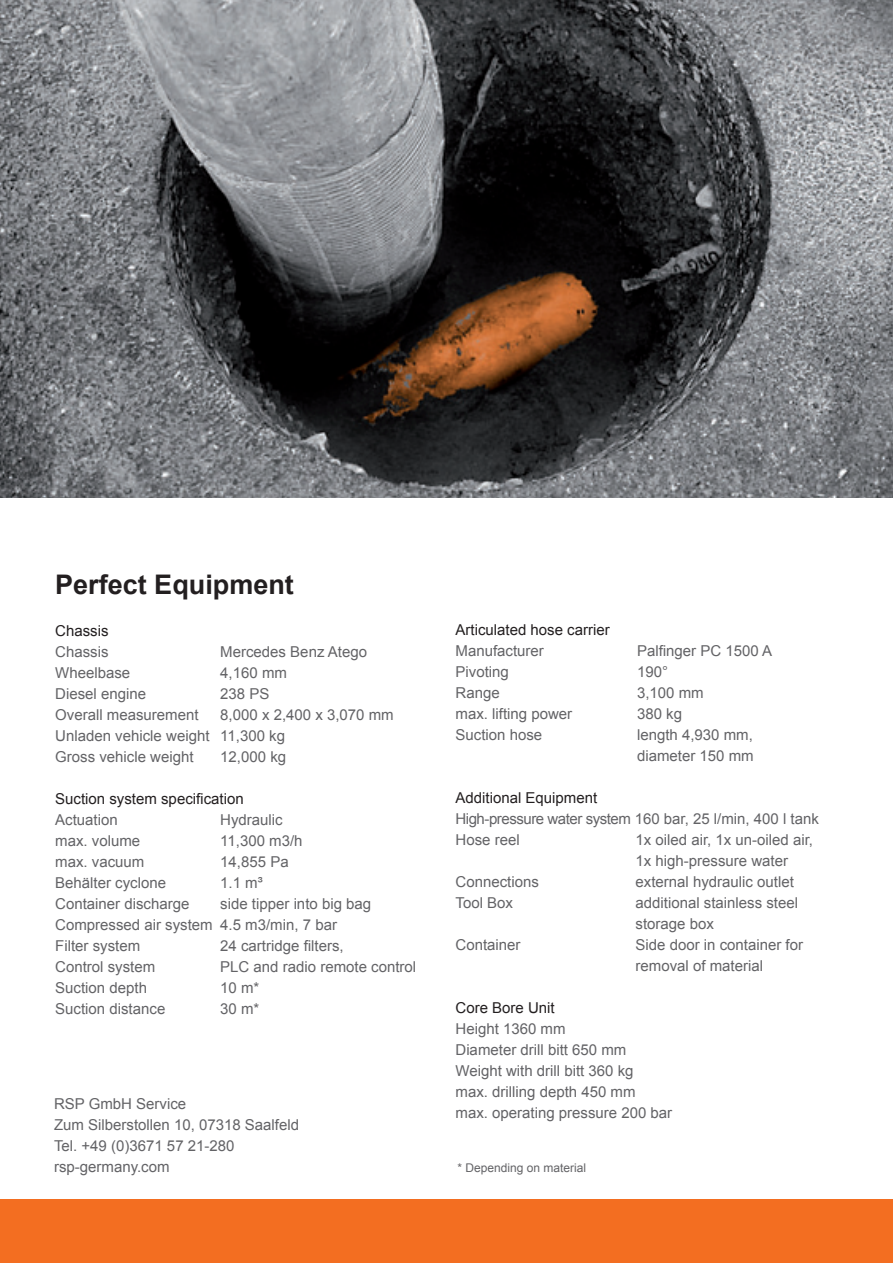
<style>
.page{position:relative;width:893px;height:1263px;background:#fff}
.page>*{position:absolute;margin:0;border:0;box-sizing:border-box;transform-origin:0 0}
.t1{font:700 27px "Arial";color:#231f20}
.t2{font:15px/21px "Arial";color:#636366}
.t3{font:15px "Arial";color:#231f20}
.t4{font:15px/21px "Arial";letter-spacing:-.03em;color:#636366}
.t5{font:12px "Arial";color:#636366}
</style>
<div class="page">
<div style="left:0;top:1199px;width:893px;height:64px;background:#f36e21"></div>
<img style="left:0;top:0;width:893px;height:497px">
<h1 class="t1" style="left:55px;top:566px;width:240px">Perfect Equipment</h1>
<p class="t3" style="left:55px;top:621px;width:55px">Chassis</p>
<p class="t2" style="left:55px;top:641px;width:55px">Chassis</p>
<p class="t2" style="left:220px;top:641px;width:148px">Mercedes Benz Atego</p>
<p class="t2" style="left:55px;top:662px;width:77px">Wheelbase</p>
<p class="t2" style="left:220px;top:662px;width:68px">4,160 mm</p>
<p class="t2" style="left:55px;top:683px;width:92px">Diesel engine</p>
<p class="t2" style="left:220px;top:683px;width:51px">238 PS</p>
<p class="t2" style="left:55px;top:704px;width:145px">Overall measurement</p>
<p class="t2" style="left:55px;top:704px;width:340px;text-indent:165px">8,000 x 2,400 x 3,070 mm<br>Unladen vehicle weight 11,300 kg<br>Gross vehicle weight</p>
<p class="t2" style="left:220px;top:746px;width:67px">12,000 kg</p>
<p class="t3" style="left:55px;top:789px;width:190px">Suction system specification</p>
<p class="t2" style="left:55px;top:809px;width:64px">Actuation</p>
<p class="t2" style="left:220px;top:809px;width:64px">Hydraulic</p>
<p class="t2" style="left:55px;top:830px;width:87px">max. volume</p>
<p class="t2" style="left:220px;top:830px;width:84px">11,300 m3/h</p>
<p class="t2" style="left:55px;top:851px;width:91px">max. vacuum</p>
<p class="t2" style="left:220px;top:851px;width:70px">14,855 Pa</p>
<p class="t2" style="left:55px;top:872px;width:112px">Behälter cyclone</p>
<p class="t2" style="left:220px;top:872px;width:44px">1.1 m³</p>
<p class="t2" style="left:55px;top:893px;width:136px">Container discharge</p>
<p class="t2" style="left:55px;top:893px;width:317px;text-indent:165px">side tipper into big bag<br>Compressed air system 4.5 m3/min, 7 bar<br>Filter system</p>
<p class="t2" style="left:220px;top:935px;width:125px">24 cartridge filters,</p>
<p class="t2" style="left:55px;top:956px;width:102px">Control system</p>
<p class="t2" style="left:220px;top:956px;width:197px">PLC and radio remote control</p>
<p class="t2" style="left:55px;top:977px;width:93px">Suction depth</p>
<p class="t2" style="left:220px;top:977px;width:41px">10 m*</p>
<p class="t2" style="left:55px;top:998px;width:112px">Suction distance</p>
<p class="t2" style="left:220px;top:998px;width:41px">30 m*</p>
<p class="t2" style="left:54px;top:1093px;width:247px">RSP GmbH Service<br>Zum Silberstollen 10, 07318 Saalfeld<br>Tel. +49 (0)3671 57 21-280 rsp-germany.com</p>
<p class="t3" style="left:455px;top:620px;width:156px">Articulated hose carrier</p>
<p class="t2" style="left:455px;top:640px;width:90px">Manufacturer</p>
<p class="t2" style="left:637px;top:640px;width:137px">Palfinger PC 1500 A</p>
<p class="t2" style="left:455px;top:661px;width:55px">Pivoting</p>
<p class="t2" style="left:637px;top:661px;width:33px">190°</p>
<p class="t2" style="left:455px;top:682px;width:46px">Range</p>
<p class="t2" style="left:637px;top:682px;width:68px">3,100 mm</p>
<p class="t2" style="left:455px;top:703px;width:118px">max. lifting power</p>
<p class="t2" style="left:637px;top:703px;width:47px">380 kg</p>
<p class="t2" style="left:455px;top:724px;width:88px">Suction hose</p>
<p class="t2" style="left:637px;top:724px;width:118px">length 4,930 mm, diameter 150 mm</p>
<p class="t3" style="left:455px;top:788px;width:143px">Additional Equipment</p>
<p class="t4" style="left:455px;top:808px;width:365px">High-pressure water system 160 bar, 25 l/min, 400 l tank<br>Hose reel</p>
<p class="t2" style="left:635px;top:829px;width:179px">1x oiled air, 1x un-oiled air,<br>1x high-pressure water</p>
<p class="t2" style="left:455px;top:871px;width:85px">Connections</p>
<p class="t2" style="left:635px;top:871px;width:160px">external hydraulic outlet</p>
<p class="t2" style="left:455px;top:892px;width:59px">Tool Box</p>
<p class="t2" style="left:635px;top:892px;width:164px">additional stainless steel storage box</p>
<p class="t2" style="left:455px;top:934px;width:67px">Container</p>
<p class="t2" style="left:635px;top:934px;width:169px">Side door in container for removal of material</p>
<p class="t3" style="left:455px;top:998px;width:101px">Core Bore Unit</p>
<p class="t2" style="left:455px;top:1018px;width:218px">Height 1360 mm<br>Diameter drill bitt 650 mm<br>Weight with drill bitt 360 kg<br>max. drilling depth 450 mm<br>max. operating pressure 200 bar</p>
<p class="t5" style="left:457px;top:1159px;width:130px">* Depending on material</p>
</div>
